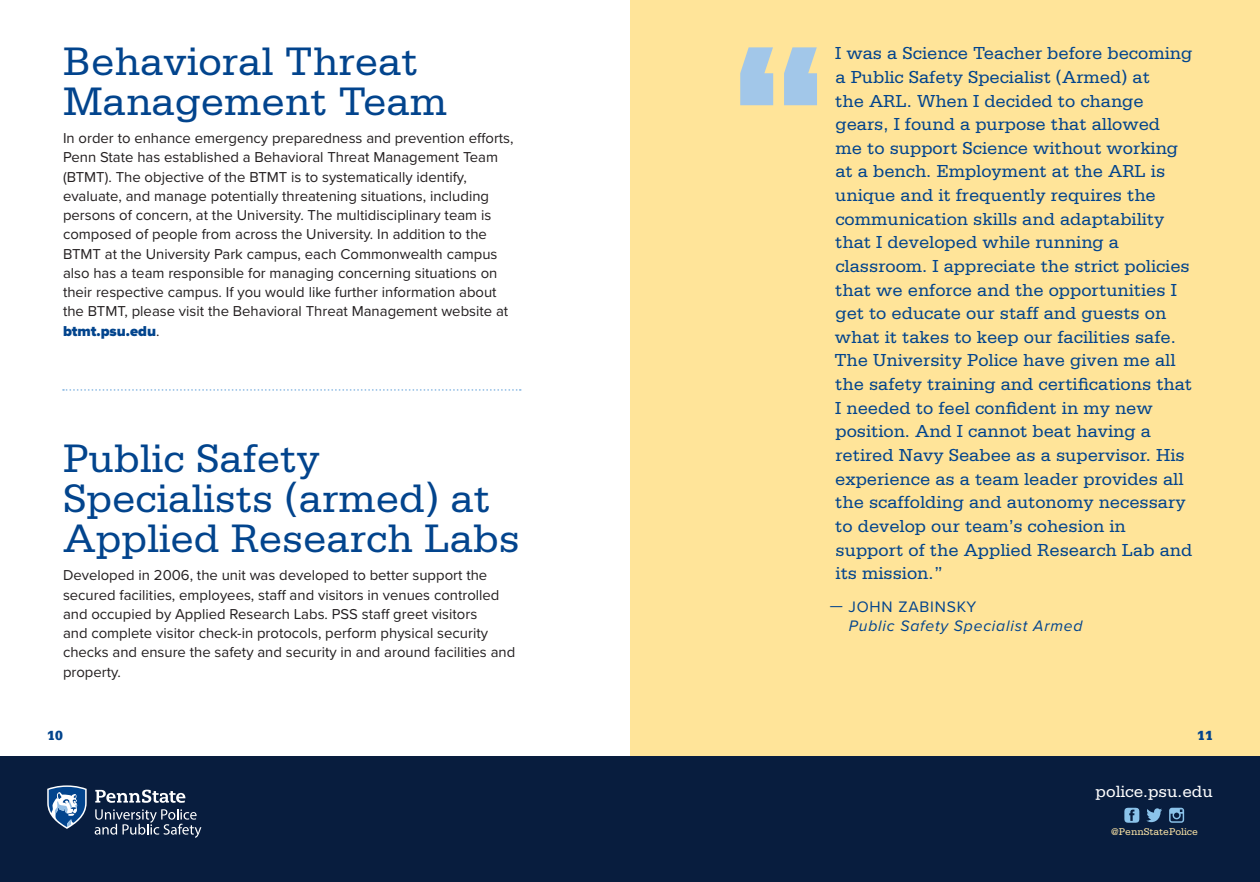
<style>
.page{position:relative;width:1260px;height:882px;background:#fff}
.page>*{position:absolute;margin:0;border:0;box-sizing:border-box;transform-origin:0 0}
.t1{font:42px/40.2px "Serifa Std";color:#02448d}
.t2{font:18.38px/23.6px "Serifa Std";color:#02448d}
.t3{font:17.15px "Serifa Std";color:#fff}
.t4{font:italic 15.75px "Proxima Nova";letter-spacing:.05em;color:#02448d}
.t5{font:15.75px "Proxima Nova";letter-spacing:.05em;color:#02448d}
.t6{font:14.88px/19.2px "Proxima Nova";color:#231f20}
.t7{font:900 14px "Serifa Std";color:#02448d}
.t8{font:10.33px "Serifa Std";color:#ffe7a7}
.s1{font-weight:900;color:#02448d}
</style>
<div class="page">
<div style="left:0;top:756px;width:1260px;height:126px;background:#081d3e"></div>
<div style="left:630px;top:0;width:630px;height:756px;background:#ffe499"></div>
<svg style="left:47px;top:785px;width:40px;height:44px"></svg>
<svg style="left:95px;top:790px;width:90px;height:13px"></svg>
<svg style="left:95px;top:809px;width:106px;height:29px"></svg>
<svg style="left:1124px;top:808px;width:15px;height:15px"></svg>
<svg style="left:1146px;top:808px;width:16px;height:14px"></svg>
<svg style="left:1169px;top:808px;width:15px;height:15px"></svg>
<svg style="left:740px;top:47px;width:77px;height:58px"></svg>
<svg style="left:63px;top:389px;width:458px;height:2px"></svg>
<h1 class="t1" style="left:63px;top:41px;width:386px">Behavioral Threat<br>Management Team</h1>
<p class="t6" style="left:63px;top:128px;width:452px">In order to enhance emergency preparedness and prevention efforts, Penn State has established a Behavioral Threat Management Team (BTMT). The objective of the BTMT is to systematically identify, evaluate, and manage potentially threatening situations, including persons of concern, at the University. The multidisciplinary team is composed of people from across the University. In addition to the BTMT at the University Park campus, each Commonwealth campus also has a team responsible for managing concerning situations on their respective campus. If you would like further information about the BTMT, please visit the Behavioral Threat Management website at <span class="s1">btmt.psu.edu</span>.</p>
<h1 class="t1" style="left:63px;top:438px;width:458px">Public Safety<br>Specialists (armed) at<br>Applied Research Labs</h1>
<p class="t6" style="left:63px;top:565px;width:454px">Developed in 2006, the unit was developed to better support the secured facilities, employees, staff and visitors in venues controlled and occupied by Applied Research Labs. PSS staff greet visitors<br>and complete visitor check-in protocols, perform physical security checks and ensure the safety and security in and around facilities and property.</p>
<p class="t2" style="left:834px;top:42px;width:360px">I was a Science Teacher before becoming a Public Safety Specialist (Armed) at<br>the ARL. When I decided to change gears, I found a purpose that allowed<br>me to support Science without working at a bench. Employment at the ARL is unique and it frequently requires the communication skills and adaptability that I developed while running a classroom. I appreciate the strict policies that we enforce and the opportunities I get to educate our staff and guests on what it takes to keep our facilities safe.<br>The University Police have given me all the safety training and certifications that I needed to feel confident in my new position. And I cannot beat having a retired Navy Seabee as a supervisor. His experience as a team leader provides all the scaffolding and autonomy necessary to develop our team’s cohesion in support of the Applied Research Lab and its mission.”</p>
<p class="t5" style="left:830px;top:595px;width:148px">— JOHN ZABINSKY</p>
<p class="t4" style="left:849px;top:614px;width:235px">Public Safety Specialist Armed</p>
<p class="t7" style="left:47px;top:727px;width:17px">10</p>
<p class="t7" style="left:1197px;top:727px;width:17px">11</p>
<p class="t3" style="left:1096px;top:782px;width:119px">police.psu.edu</p>
<p class="t8" style="left:1111px;top:826px;width:89px">@PennStatePolice</p>
</div>
